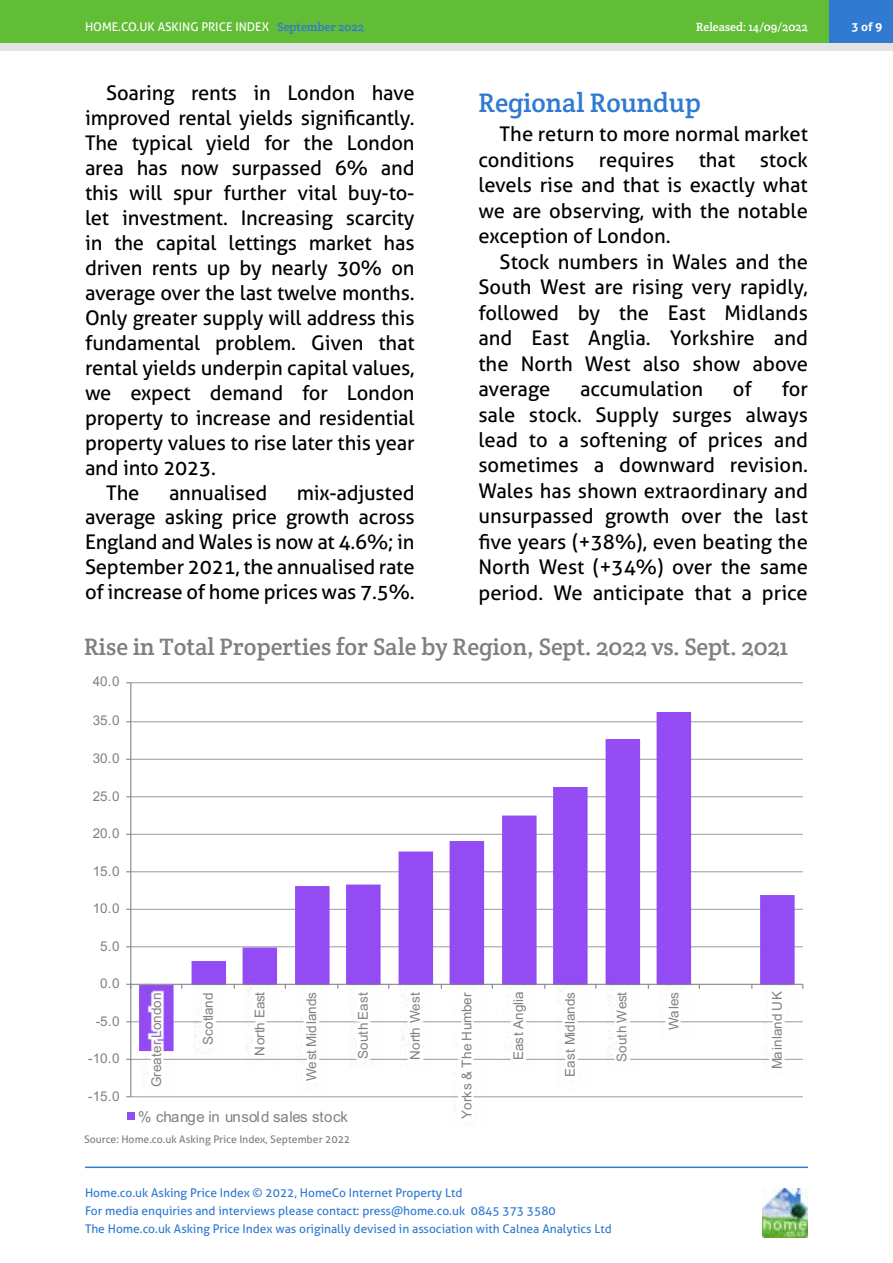
<style>
.page{position:relative;width:893px;height:1263px;background:#fff}
.page>*{position:absolute;margin:0;border:0;box-sizing:border-box;transform-origin:0 0}
.t1{font:27px "Crete Round";color:#307ad1}
.t2{font:24px "Crete Round";color:#808080}
.t3{font:20.25px/25.5px "Aller";letter-spacing:-.01em;color:#000;text-align:justify}
.t4{font:15px "Arial";color:#808080}
.t5{font:13.5px "Arial";color:#808080}
.t6{font:12px/18px "Aller";color:#307ad1}
.t7{font:12px "Aller";color:#fff}
.t8{font:12px "Crete Round";color:#fff}
.t9{font:700 12px "Aller";color:#fff}
.t10{font:10.5px "Aller";color:#808080}
.s1{font-family:"Crete Round";color:#307ad1}
</style>
<div class="page">
<hr style="left:85px;top:1166px;width:723px;height:2px;background:#307ad1">
<div style="left:0;top:0;width:893px;height:51px;background:#e4e4e4"></div>
<div style="left:0;top:0;width:893px;height:43px;background:#62bd36"></div>
<img style="left:762px;top:1188px;width:46px;height:49px">
<div style="left:829px;top:0;width:64px;height:43px;background:#307ad1"></div>
<hr style="left:131px;top:1096px;width:672px;height:1px;background:#bababa">
<hr style="left:131px;top:1059px;width:672px;height:1px;background:#ababab">
<hr style="left:131px;top:1021px;width:672px;height:1px;background:#808080;opacity:.8">
<hr style="left:131px;top:946px;width:672px;height:1px;background:#808080;opacity:.8">
<hr style="left:131px;top:909px;width:672px;height:1px;background:#808080;opacity:.8">
<hr style="left:131px;top:871px;width:672px;height:1px;background:#808080;opacity:.8">
<hr style="left:131px;top:834px;width:672px;height:1px;background:#808080;opacity:.8">
<hr style="left:131px;top:796px;width:672px;height:1px;background:#808080;opacity:.8">
<hr style="left:131px;top:759px;width:672px;height:1px;background:#808080;opacity:.8">
<hr style="left:131px;top:721px;width:672px;height:1px;background:#808080;opacity:.8">
<hr style="left:131px;top:682px;width:672px;height:1px;background:#b4b4b4">
<svg style="left:139px;top:712px;width:656px;height:339px"></svg>
<hr style="left:130px;top:683px;width:1px;height:414px;background:#868686">
<hr style="left:131px;top:984px;width:672px;height:1px;background:#868686">
<img style="left:142px;top:982px;width:33px;height:107px">
<img style="left:193px;top:982px;width:33px;height:72px">
<img style="left:246px;top:980px;width:33px;height:79px">
<img style="left:297px;top:982px;width:33px;height:105px">
<img style="left:349px;top:982px;width:33px;height:83px">
<img style="left:400px;top:982px;width:33px;height:78px">
<img style="left:453px;top:982px;width:33px;height:143px">
<img style="left:504px;top:980px;width:33px;height:80px">
<img style="left:556px;top:980px;width:33px;height:104px">
<img style="left:607px;top:980px;width:33px;height:83px">
<img style="left:660px;top:982px;width:33px;height:58px">
<img style="left:763px;top:980px;width:33px;height:84px">
<div style="left:127px;top:1112px;width:8px;height:8px;background:#934cf3"></div>
<p class="t7" style="left:85px;top:19px;width:281px">HOME.CO.UK ASKING PRICE INDEX <span class="s1">September 2022</span></p>
<p class="t8" style="left:696px;top:19px;width:113px">Released: 14/09/2022</p>
<p class="t9" style="left:851px;top:19px;width:32px">3 of 9</p>
<p class="t3" style="left:106px;top:80px;width:310px">Soaring rents in London have</p>
<p class="t3" style="left:85px;top:105px;width:331px">improved rental yields significantly.</p>
<p class="t3" style="left:85px;top:130px;width:331px">The typical yield for the London</p>
<p class="t3" style="left:85px;top:155px;width:331px">area has now surpassed 6% and</p>
<p class="t3" style="left:85px;top:180px;width:331px">this will spur further vital buy-to-</p>
<p class="t3" style="left:85px;top:205px;width:331px">let investment. Increasing scarcity</p>
<p class="t3" style="left:85px;top:230px;width:331px">in the capital lettings market has</p>
<p class="t3" style="left:85px;top:255px;width:331px">driven rents up by nearly 30% on</p>
<p class="t3" style="left:85px;top:280px;width:331px">average over the last twelve months.</p>
<p class="t3" style="left:85px;top:305px;width:331px">Only greater supply will address this</p>
<p class="t3" style="left:85px;top:330px;width:331px">fundamental problem. Given that</p>
<p class="t3" style="left:85px;top:355px;width:331px">rental yields underpin capital values,</p>
<p class="t3" style="left:85px;top:380px;width:331px">we expect demand for London</p>
<p class="t3" style="left:85px;top:405px;width:331px">property to increase and residential</p>
<p class="t3" style="left:85px;top:430px;width:331px">property values to rise later this year</p>
<p class="t3" style="left:85px;top:455px;width:132px">and into 2023.</p>
<p class="t3" style="left:106px;top:479px;width:35px">The</p>
<p class="t3" style="left:169px;top:479px;width:100px">annualised</p>
<h1 class="t1" style="left:478px;top:85px;width:224px">Regional Roundup</h1>
<p class="t3" style="left:478px;top:121px;width:331px;text-indent:21px">The return to more normal market conditions requires that stock levels rise and that is exactly what we are observing, with the notable exception of London.</p>
<p class="t3" style="left:478px;top:249px;width:331px;text-indent:21px">Stock numbers in Wales and the South West are rising very rapidly, followed by the East Midlands and East Anglia. Yorkshire and the North West also show above average</p>
<p class="t3" style="left:478px;top:376px;width:331px;text-indent:303px">for sale stock. Supply surges always lead to a softening of prices and sometimes a downward revision.<br>Wales has shown extraordinary and unsurpassed growth over the last five years (+38%), even beating the North West (+34%) over the same period. We anticipate that a price</p>
<p class="t2" style="left:84px;top:631px;width:705px">Rise in Total Properties for Sale by Region, Sept. 2022 vs. Sept. 2021</p>
<p class="t3" style="left:580px;top:376px;width:125px">accumulation</p>
<p class="t3" style="left:733px;top:376px;width:21px">of</p>
<p class="t3" style="left:85px;top:480px;width:331px;line-height:24.9px;text-indent:212px">mix-adjusted average asking price growth across England and Wales is now at 4.6%; in September 2021, the annualised rate of increase of home prices was 7.5%.</p>
<p class="t5" style="left:93px;top:672px;width:29px">40.0</p>
<p class="t5" style="left:93px;top:711px;width:29px">35.0</p>
<p class="t5" style="left:93px;top:749px;width:29px">30.0</p>
<p class="t5" style="left:93px;top:786px;width:29px">25.0</p>
<p class="t5" style="left:93px;top:824px;width:29px">20.0</p>
<p class="t5" style="left:93px;top:861px;width:29px">15.0</p>
<p class="t5" style="left:93px;top:899px;width:29px">10.0</p>
<p class="t5" style="left:100px;top:936px;width:21px">5.0</p>
<p class="t5" style="left:100px;top:974px;width:21px">0.0</p>
<p class="t5" style="left:96px;top:1011px;width:25px">-5.0</p>
<p class="t5" style="left:88px;top:1049px;width:33px">-10.0</p>
<p class="t5" style="left:88px;top:1086px;width:33px">-15.0</p>
<p class="t5" style="left:147px;top:1087px;width:96px;rotate:-90deg">Greater London</p>
<p class="t5" style="left:199px;top:1045px;width:54px;rotate:-90deg">Scotland</p>
<p class="t5" style="left:250px;top:1055px;width:65px;rotate:-90deg">North East</p>
<p class="t5" style="left:302px;top:1081px;width:91px;rotate:-90deg">West Midlands</p>
<p class="t5" style="left:354px;top:1058px;width:68px;rotate:-90deg">South East</p>
<p class="t5" style="left:406px;top:1060px;width:70px;rotate:-90deg">North West</p>
<p class="t5" style="left:457px;top:1118px;width:128px;rotate:-90deg">Yorks &amp; The Humber</p>
<p class="t5" style="left:509px;top:1060px;width:71px;rotate:-90deg">East Anglia</p>
<p class="t5" style="left:561px;top:1076px;width:86px;rotate:-90deg">East Midlands</p>
<p class="t5" style="left:613px;top:1061px;width:71px;rotate:-90deg">South West</p>
<p class="t5" style="left:664px;top:1030px;width:40px;rotate:-90deg">Wales</p>
<p class="t5" style="left:768px;top:1069px;width:80px;rotate:-90deg">Mainland UK</p>
<p class="t4" style="left:138px;top:1106px;width:211px">% change in unsold sales stock</p>
<p class="t10" style="left:84px;top:1133px;width:268px">Source: Home.co.uk Asking Price Index, September 2022</p>
<p class="t6" style="left:85px;top:1184px;width:528px">Home.co.uk Asking Price Index © 2022, HomeCo Internet Property Ltd<br>For media enquiries and interviews please contact: press@home.co.uk 0845 373 3580<br>The Home.co.uk Asking Price Index was originally devised in association with Calnea Analytics Ltd</p>
</div>
